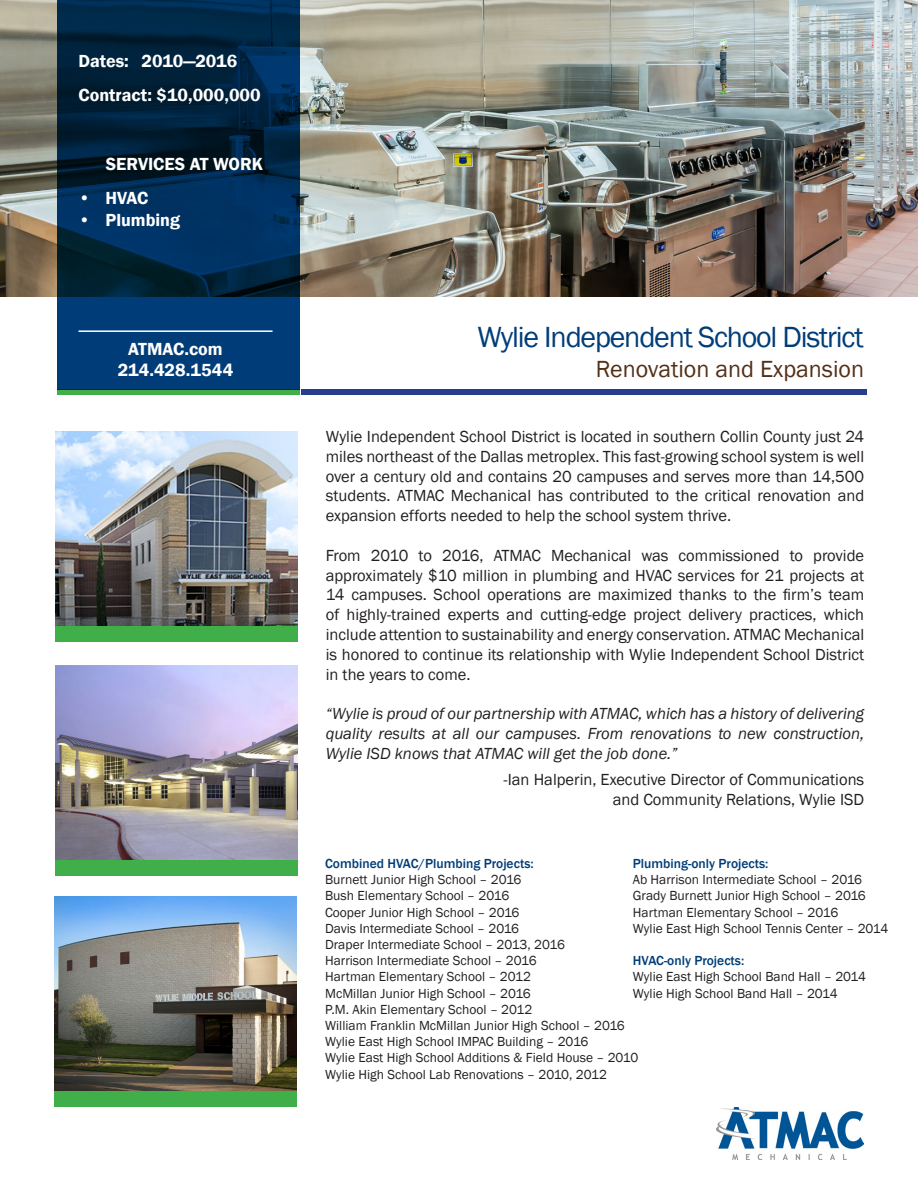
<style>
.page{position:relative;width:918px;height:1188px;background:#fff}
.page>*{position:absolute;margin:0;border:0;box-sizing:border-box;transform-origin:0 0}
.t1{font:30px "Franklin Gothic";letter-spacing:-.04em;color:#003d78}
.note_text{font:24px "Franklin Gothic";color:#532f18}
.t2{font:600 18px/21.6px "Franklin Gothic";color:#fff;text-align:center}
.t3{font:16.5px/19.8px "Franklin Gothic";color:#231f20;text-align:justify}
.t4{font:italic 16.5px/19.8px "Franklin Gothic";color:#231f20;text-align:justify}
.t5{font:13.5px "Franklin Gothic";color:#231f20}
.t6{font:500 13.5px "Franklin Gothic";color:#003d78}
</style>
<div class="page">
<div style="left:57px;top:389px;width:243px;height:6px;background:#40ae49"></div>
<div style="left:57px;top:0;width:242px;height:389px;background:#003d78"></div>
<img style="left:0;top:0;width:918px;height:296px">
<img style="left:54px;top:897px;width:242px;height:194px">
<div style="left:54px;top:1092px;width:242px;height:15px;background:#40ae49"></div>
<img style="left:55px;top:665px;width:243px;height:195px">
<img style="left:55px;top:432px;width:243px;height:194px">
<div style="left:55px;top:860px;width:243px;height:15px;background:#40ae49"></div>
<div style="left:55px;top:627px;width:243px;height:15px;background:#40ae49"></div>
<img style="left:716px;top:1108px;width:148px;height:51px">
<hr style="left:79px;top:330px;width:194px;height:2px;background:#fff">
<div style="left:301px;top:389px;width:566px;height:6px;background:#253f8e"></div>
<p class="t2" style="left:79px;top:50px;width:160px">Dates: 2010—2016</p>
<p class="t2" style="left:79px;top:84px;width:184px">Contract: $10,000,000</p>
<p class="t2" style="left:106px;top:153px;width:159px">SERVICES AT WORK</p>
<p class="t2" style="left:79px;top:187px;width:71px">• HVAC</p>
<p class="t2" style="left:79px;top:209px;width:103px">• Plumbing</p>
<p class="t2" style="left:118px;top:338px;width:117px">ATMAC.com<br>214.428.1544</p>
<p class="t1" style="left:477px;top:318px;width:388px">Wylie Independent School District</p>
<p class="note_text" style="left:596px;top:354px;width:270px">Renovation and Expansion</p>
<p class="t3" style="left:326px;top:427px;width:540px">Wylie Independent School District is located in southern Collin County just 24 miles northeast of the Dallas metroplex. This fast-growing school system is well over a century old and contains 20 campuses and serves more than 14,500 students. ATMAC Mechanical has contributed to the critical renovation and expansion efforts needed to help the school system thrive.</p>
<p class="t3" style="left:326px;top:546px;width:540px">From 2010 to 2016, ATMAC Mechanical was commissioned to provide approximately $10 million in plumbing and HVAC services for 21 projects at 14 campuses. School operations are maximized thanks to the firm’s team of highly-trained experts and cutting-edge project delivery practices, which include attention to sustainability and energy conservation. ATMAC Mechanical is honored to continue its relationship with Wylie Independent School District in the years to come.</p>
<p class="t4" style="left:326px;top:704px;width:540px">“Wylie is proud of our partnership with ATMAC, which has a history of delivering quality results at all our campuses. From renovations to new construction, Wylie ISD knows that ATMAC will get the job done.”</p>
<p class="t3" style="left:504px;top:770px;width:362px">-Ian Halperin, Executive Director of Communications</p>
<p class="t3" style="left:613px;top:790px;width:253px">and Community Relations, Wylie ISD</p>
<p class="t6" style="left:325px;top:855px;width:210px">Combined HVAC/Plumbing Projects:</p>
<p class="t5" style="left:325px;top:871px;width:198px">Burnett Junior High School – 2016</p>
<p class="t5" style="left:325px;top:888px;width:186px">Bush Elementary School – 2016</p>
<p class="t5" style="left:325px;top:904px;width:196px">Cooper Junior High School – 2016</p>
<p class="t5" style="left:325px;top:920px;width:196px">Davis Intermediate School – 2016</p>
<p class="t5" style="left:325px;top:936px;width:241px">Draper Intermediate School – 2013, 2016</p>
<p class="t5" style="left:325px;top:952px;width:213px">Harrison Intermediate School – 2016</p>
<p class="t5" style="left:325px;top:969px;width:207px">Hartman Elementary School – 2012</p>
<p class="t5" style="left:325px;top:985px;width:207px">McMillan Junior High School – 2016</p>
<p class="t5" style="left:325px;top:1001px;width:209px">P.M. Akin Elementary School – 2012</p>
<p class="t5" style="left:325px;top:1017px;width:301px">William Franklin McMillan Junior High School – 2016</p>
<p class="t5" style="left:325px;top:1033px;width:265px">Wylie East High School IMPAC Building – 2016</p>
<p class="t5" style="left:325px;top:1050px;width:315px">Wylie East High School Additions &amp; Field House – 2010</p>
<p class="t5" style="left:325px;top:1066px;width:283px">Wylie High School Lab Renovations – 2010, 2012</p>
<p class="t6" style="left:633px;top:855px;width:137px">Plumbing-only Projects:</p>
<p class="t5" style="left:633px;top:871px;width:231px">Ab Harrison Intermediate School – 2016</p>
<p class="t5" style="left:633px;top:888px;width:234px">Grady Burnett Junior High School – 2016</p>
<p class="t5" style="left:633px;top:904px;width:207px">Hartman Elementary School – 2016</p>
<p class="t5" style="left:633px;top:920px;width:257px">Wylie East High School Tennis Center – 2014</p>
<p class="t6" style="left:633px;top:952px;width:113px">HVAC-only Projects:</p>
<p class="t5" style="left:633px;top:969px;width:235px">Wylie East High School Band Hall – 2014</p>
<p class="t5" style="left:633px;top:985px;width:206px">Wylie High School Band Hall – 2014</p>
</div>
